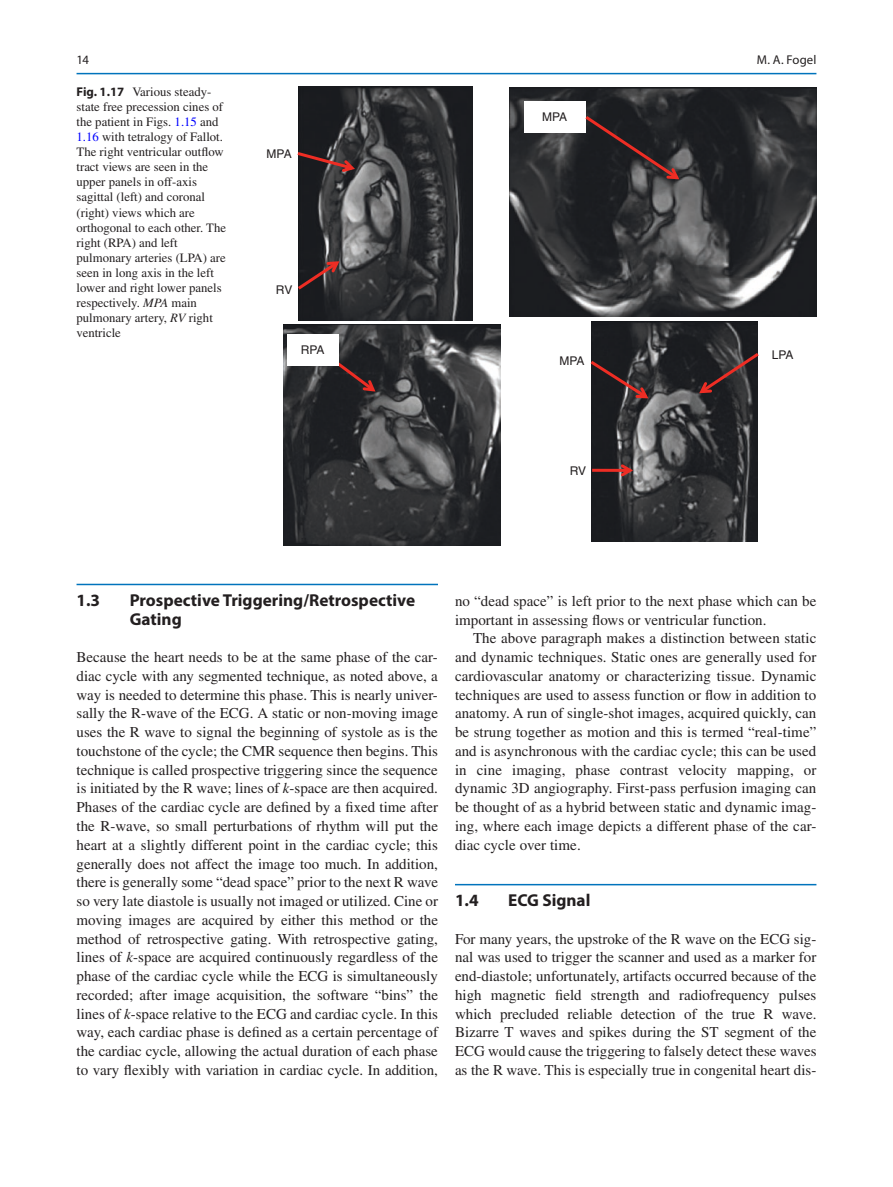
<style>
.page{position:relative;width:893px;height:1187px;background:#fff}
.page>*{position:absolute;margin:0;border:0;box-sizing:border-box;transform-origin:0 0}
._1_hd{font:700 17.25px/18.8px "Myriad Pro";color:#231f20}
.Text_flush{font:15px/18.8px "Times LT Std";color:#231f20;text-align:justify}
.Text{font:15px/18.8px "Times LT Std";letter-spacing:.005em;color:#231f20;text-align:justify}
.t1{font:12.75px/15px "Times LT Std";color:#231f20}
.t2{font:12.75px "Myriad Pro";letter-spacing:.01em;color:#231f20}
.t3{font:12px "Helvetica 17";letter-spacing:-.01em;color:#231f20}
.s1{font-family:"Myriad Pro";font-weight:700}
.s2{color:#00f}
.s3{font-style:italic}
</style>
<div class="page">
<img style="left:298px;top:87px;width:175px;height:233px">
<img style="left:510px;top:87px;width:306px;height:230px">
<img style="left:283px;top:325px;width:217px;height:220px">
<img style="left:592px;top:321px;width:166px;height:221px">
<svg style="left:298px;top:259px;width:44px;height:33px"></svg>
<svg style="left:297px;top:150px;width:61px;height:24px"></svg>
<div style="left:524px;top:102px;width:62px;height:31px;background:#fff"></div>
<svg style="left:582px;top:113px;width:100px;height:69px;background:#332a2c"></svg>
<svg style="left:330px;top:356px;width:48px;height:38px;background:#332123"></svg>
<svg style="left:697px;top:350px;width:62px;height:46px;background:#3f2f31"></svg>
<svg style="left:590px;top:358px;width:61px;height:43px;background:#3e2e30"></svg>
<hr style="left:592px;top:469px;width:38px;height:3px;background:#ee2d24">
<svg style="left:618px;top:461px;width:18px;height:18px"></svg>
<div style="left:288px;top:334px;width:51px;height:32px;background:#fff"></div>
<hr style="left:77px;top:583px;width:361px;height:2px;background:#0073bc">
<hr style="left:455px;top:883px;width:361px;height:2px;background:#0073bc">
<hr style="left:77px;top:73px;width:739px;height:1px;background:#0073bc">
<p class="t2" style="left:77px;top:52px;width:14px">14</p>
<p class="t1" style="left:77px;top:85px;width:151px"><span class="s1">Fig. 1.17</span> Various steady&shy;state free precession cines of the patient in Figs. <span class="s2">1.15</span> and<br><span class="s2">1.16</span> with tetralogy of Fallot.<br>The right ventricular outflow tract views are seen in the upper panels in off-axis sagittal (left) and coronal (right) views which are orthogonal to each other. The right (RPA) and left pulmonary arteries (LPA) are seen in long axis in the left lower and right lower panels respectively. <span class="s3">MPA</span> main pulmonary artery, <span class="s3">RV</span> right ventricle</p>
<p class="t3" style="left:267px;top:147px;width:27px">MPA</p>
<p class="t3" style="left:276px;top:283px;width:18px">RV</p>
<p class="t3" style="left:301px;top:343px;width:25px">RPA</p>
<p class="t3" style="left:542px;top:110px;width:27px">MPA</p>
<p class="t3" style="left:560px;top:353px;width:27px">MPA</p>
<p class="t3" style="left:570px;top:463px;width:18px">RV</p>
<p class="t2" style="left:757px;top:52px;width:61px">M. A. Fogel</p>
<p class="t3" style="left:772px;top:347px;width:23px">LPA</p>
<h2 class="_1_hd" style="left:77px;top:590px;width:25px">1.3</h2>
<h2 class="_1_hd" style="left:130px;top:590px;width:287px">Prospective Triggering/Retrospective<br>Gating</h2>
<p class="Text_flush" style="left:77px;top:647px;width:363px">Because the heart needs to be at the same phase of the car&shy;diac cycle with any segmented technique, as noted above, a way is needed to determine this phase. This is nearly univer&shy;sally the R-wave of the ECG. A static or non-moving image uses the R wave to signal the beginning of systole as is the touchstone of the cycle; the CMR sequence then begins. This technique is called prospective triggering since the sequence is initiated by the R wave; lines of <span class="s3">k</span>-space are then acquired.<br>Phases of the cardiac cycle are defined by a fixed time after the R-wave, so small perturbations of rhythm will put the heart at a slightly different point in the cardiac cycle; this generally does not affect the image too much. In addition, there is generally some “dead space” prior to the next R wave so very late diastole is usually not imaged or utilized. Cine or moving images are acquired by either this method or the method of retrospective gating. With retrospective gating, lines of <span class="s3">k</span>-space are acquired continuously regardless of the phase of the cardiac cycle while the ECG is simultaneously recorded; after image acquisition, the software “bins” the lines of <span class="s3">k</span>-space relative to the ECG and cardiac cycle. In this way, each cardiac phase is defined as a certain percentage of the cardiac cycle, allowing the actual duration of each phase to vary flexibly with variation in cardiac cycle. In addition,</p>
<p class="Text_flush" style="left:455px;top:591px;width:363px">no “dead space” is left prior to the next phase which can be important in assessing flows or ventricular function.</p>
<p class="Text" style="left:455px;top:629px;width:363px;text-indent:18px">The above paragraph makes a distinction between static and dynamic techniques. Static ones are generally used for cardiovascular anatomy or characterizing tissue. Dynamic techniques are used to assess function or flow in addition to anatomy. A run of single-shot images, acquired quickly, can be strung together as motion and this is termed “real-time” and is asynchronous with the cardiac cycle; this can be used in cine imaging, phase contrast velocity mapping, or dynamic 3D angiography. First-pass perfusion imaging can be thought of as a hybrid between static and dynamic imag&shy;ing, where each image depicts a different phase of the car&shy;diac cycle over time.</p>
<h2 class="_1_hd" style="left:455px;top:890px;width:25px">1.4</h2>
<h2 class="_1_hd" style="left:508px;top:890px;width:84px">ECG Signal</h2>
<p class="Text_flush" style="left:455px;top:929px;width:363px">For many years, the upstroke of the R wave on the ECG sig&shy;nal was used to trigger the scanner and used as a marker for end-diastole; unfortunately, artifacts occurred because of the high magnetic field strength and radiofrequency pulses which precluded reliable detection of the true R wave.<br>Bizarre T waves and spikes during the ST segment of the ECG would cause the triggering to falsely detect these waves as the R wave. This is especially true in congenital heart dis-</p>
</div>
